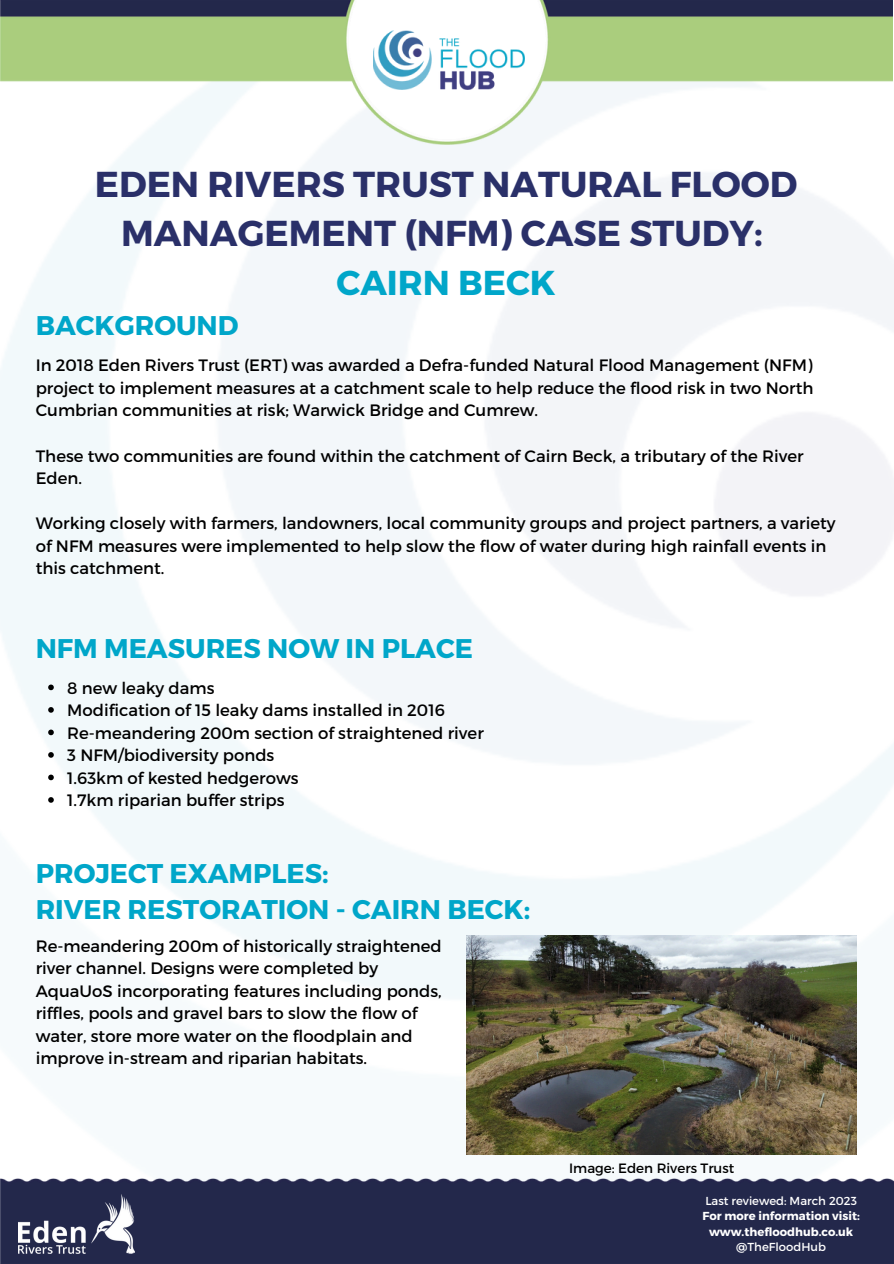
<style>
.page{position:relative;width:894px;height:1264px;background:#fff}
.page>*{position:absolute;margin:0;border:0;box-sizing:border-box;transform-origin:0 0}
.t1{font:700 36px/49.5px "Montserrat";color:#2a3069;text-align:center}
.t2{font:700 34.5px "Montserrat";color:#00a6c9}
.t3{font:700 27px "Montserrat";color:#00a6c9}
.t4{font:16.5px/22.5px "Montserrat";color:#000}
.t5{font:13.5px "Montserrat";color:#000}
.t6{font:700 11.55px/15.5px "Montserrat";color:#fff;text-align:center}
.t7{font:11.55px "Montserrat";color:#fff}
</style>
<div class="page">
<img style="left:0;top:0;width:893px;height:1155px">
<img style="left:466px;top:935px;width:390px;height:219px">
<div style="left:0;top:1178px;width:893px;height:85px;background:#23284b"></div>
<img style="left:19px;top:1194px;width:116px;height:59px">
<svg style="left:48px;top:684px;width:6px;height:6px"></svg>
<svg style="left:48px;top:707px;width:6px;height:5px"></svg>
<svg style="left:48px;top:729px;width:6px;height:6px"></svg>
<svg style="left:48px;top:752px;width:6px;height:5px"></svg>
<svg style="left:48px;top:774px;width:6px;height:6px"></svg>
<svg style="left:48px;top:797px;width:6px;height:5px"></svg>
<img style="left:0;top:0;width:892px;height:144px">
<img style="left:373px;top:31px;width:151px;height:58px">
<p class="t1" style="left:95px;top:157px;width:704px">EDEN RIVERS TRUST NATURAL FLOOD<br>MANAGEMENT (NFM) CASE STUDY:</p>
<p class="t2" style="left:336px;top:260px;width:221px">CAIRN BECK</p>
<p class="t3" style="left:36px;top:308px;width:204px">BACKGROUND</p>
<p class="t4" style="left:36px;top:353px;width:779px;text-align:justify">In 2018 Eden Rivers Trust (ERT) was awarded a Defra-funded Natural Flood Management (NFM) project to implement measures at a catchment scale to help reduce the flood risk in two North Cumbrian communities at risk; Warwick Bridge and Cumrew.</p>
<p class="t4" style="left:36px;top:443px;width:769px">These two communities are found within the catchment of Cairn Beck, a tributary of the River<br>Eden.</p>
<p class="t4" style="left:36px;top:511px;width:801px">Working closely with farmers, landowners, local community groups and project partners, a variety of NFM measures were implemented to help slow the flow of water during high rainfall events in this catchment.</p>
<p class="t3" style="left:36px;top:631px;width:438px">NFM MEASURES NOW IN PLACE</p>
<h3 class="t4" style="left:67px;top:675px;width:149px">8 new leaky dams</h3>
<h3 class="t4" style="left:67px;top:698px;width:379px">Modification of 15 leaky dams installed in 2016</h3>
<h2 class="t4" style="left:67px;top:720px;width:418px">Re-meandering 200m section of straightened river</h2>
<p class="t4" style="left:67px;top:743px;width:208px">3 NFM/biodiversity ponds</p>
<p class="t4" style="left:67px;top:765px;width:233px">1.63km of kested hedgerows</p>
<p class="t4" style="left:67px;top:788px;width:219px">1.7km riparian buffer strips</p>
<h2 class="t3" style="left:36px;top:855px;width:294px">PROJECT EXAMPLES:</h2>
<h2 class="t3" style="left:36px;top:892px;width:496px">RIVER RESTORATION - CAIRN BECK:</h2>
<h3 class="t4" style="left:36px;top:933px;width:407px">Re-meandering 200m of historically straightened river channel. Designs were completed by AquaUoS incorporating features including ponds, riffles, pools and gravel bars to slow the flow of water, store more water on the floodplain and improve in-stream and riparian habitats.</h3>
<p class="t5" style="left:569px;top:1158px;width:166px">Image: Eden Rivers Trust</p>
<h1 class="t7" style="left:705px;top:1193px;width:153px">Last reviewed: March 2023</h1>
<h2 class="t6" style="left:702px;top:1207px;width:159px">For more information visit: www.thefloodhub.co.uk</h2>
<h3 class="t7" style="left:736px;top:1239px;width:91px">@TheFloodHub</h3>
</div>
